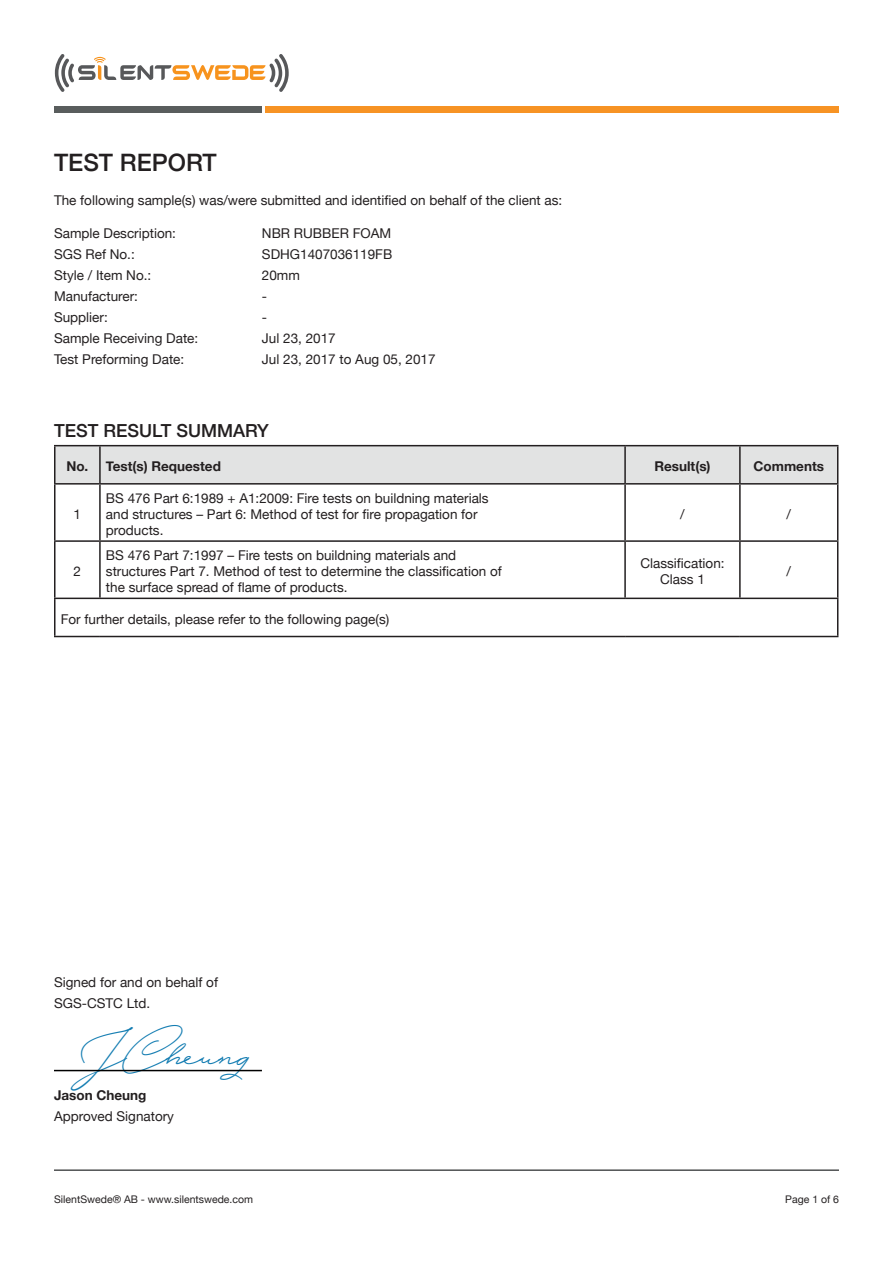
<style>
.page{position:relative;width:893px;height:1263px;background:#fff}
.page>*{position:absolute;margin:0;border:0;box-sizing:border-box;transform-origin:0 0}
.t1{font:40.5px "Hijrnotes PERSONALUSEONLY";color:#147db2}
.t2{font:500 24px "Helvetica Neue";color:#231f20}
.t3{font:500 18px "Helvetica Neue";color:#231f20}
.t4{font:13.5px/16.2px "Helvetica Neue";color:#231f20;text-align:center}
.t5{font:700 13.5px "Helvetica Neue";color:#231f20}
.t6{font:10.5px "Helvetica Neue";color:#231f20}
</style>
<div class="page">
<svg style="left:55px;top:54px;width:234px;height:38px"></svg>
<div style="left:54px;top:106px;width:208px;height:7px;background:#595d5d"></div>
<div style="left:266px;top:106px;width:573px;height:7px;background:#f79324"></div>
<hr style="left:54px;top:1169px;width:785px;height:2px;background:#4f5152">
<div style="left:56px;top:446px;width:781px;height:37px;background:#e2e3e3"></div>
<hr style="left:54px;top:445px;width:46px;height:1px;background:#231f20">
<hr style="left:54px;top:446px;width:2px;height:37px;background:#231f20">
<hr style="left:100px;top:445px;width:525px;height:1px;background:#231f20">
<hr style="left:99px;top:446px;width:2px;height:37px;background:#231f20">
<hr style="left:625px;top:445px;width:115px;height:1px;background:#231f20">
<hr style="left:624px;top:446px;width:2px;height:37px;background:#231f20">
<hr style="left:740px;top:445px;width:98px;height:1px;background:#231f20">
<hr style="left:739px;top:446px;width:2px;height:37px;background:#231f20">
<hr style="left:837px;top:446px;width:1px;height:37px;background:#231f20">
<hr style="left:54px;top:483px;width:46px;height:2px;background:#231f20">
<hr style="left:54px;top:485px;width:2px;height:55px;background:#231f20">
<hr style="left:100px;top:483px;width:525px;height:2px;background:#231f20">
<hr style="left:99px;top:485px;width:2px;height:55px;background:#231f20">
<hr style="left:625px;top:483px;width:115px;height:2px;background:#231f20">
<hr style="left:624px;top:485px;width:2px;height:55px;background:#231f20">
<hr style="left:740px;top:483px;width:98px;height:2px;background:#231f20">
<hr style="left:739px;top:485px;width:2px;height:55px;background:#231f20">
<hr style="left:837px;top:485px;width:1px;height:55px;background:#231f20">
<hr style="left:54px;top:540px;width:46px;height:2px;background:#231f20">
<hr style="left:54px;top:542px;width:2px;height:56px;background:#231f20">
<hr style="left:100px;top:540px;width:525px;height:2px;background:#231f20">
<hr style="left:99px;top:542px;width:2px;height:56px;background:#231f20">
<hr style="left:625px;top:540px;width:115px;height:2px;background:#231f20">
<hr style="left:624px;top:542px;width:2px;height:56px;background:#231f20">
<hr style="left:740px;top:540px;width:98px;height:2px;background:#231f20">
<hr style="left:739px;top:542px;width:2px;height:56px;background:#231f20">
<hr style="left:837px;top:542px;width:1px;height:56px;background:#231f20">
<hr style="left:54px;top:598px;width:46px;height:1px;background:#231f20">
<hr style="left:54px;top:599px;width:2px;height:37px;background:#231f20">
<hr style="left:100px;top:598px;width:525px;height:1px;background:#231f20">
<hr style="left:625px;top:598px;width:115px;height:1px;background:#231f20">
<hr style="left:740px;top:598px;width:98px;height:1px;background:#231f20">
<hr style="left:837px;top:599px;width:1px;height:37px;background:#231f20">
<hr style="left:54px;top:636px;width:46px;height:1px;background:#231f20">
<hr style="left:100px;top:636px;width:525px;height:1px;background:#231f20">
<hr style="left:625px;top:636px;width:115px;height:1px;background:#231f20">
<hr style="left:740px;top:636px;width:98px;height:1px;background:#231f20">
<hr style="left:54px;top:1070px;width:208px;height:1px;background:#000">
<p class="t2" style="left:54px;top:143px;width:164px">TEST REPORT</p>
<p class="t4" style="left:54px;top:193px;width:510px">The following sample(s) was/were submitted and identified on behalf of the client as:</p>
<p class="t4" style="left:54px;top:226px;width:124px">Sample Description:</p>
<p class="t4" style="left:54px;top:247px;width:82px">SGS Ref No.:</p>
<p class="t4" style="left:54px;top:268px;width:99px">Style / Item No.:</p>
<p class="t4" style="left:54px;top:289px;width:86px">Manufacturer:</p>
<p class="t4" style="left:54px;top:310px;width:55px">Supplier:</p>
<p class="t4" style="left:54px;top:331px;width:146px">Sample Receiving Date:</p>
<p class="t4" style="left:54px;top:352px;width:132px">Test Preforming Date:</p>
<p class="t4" style="left:262px;top:226px;width:131px">NBR RUBBER FOAM</p>
<p class="t4" style="left:262px;top:247px;width:132px">SDHG1407036119FB</p>
<p class="t4" style="left:262px;top:268px;width:40px">20mm</p>
<p class="t4" style="left:262px;top:289px;width:7px">-</p>
<p class="t4" style="left:262px;top:310px;width:7px">-</p>
<p class="t4" style="left:262px;top:331px;width:75px">Jul 23, 2017</p>
<p class="t4" style="left:262px;top:352px;width:175px">Jul 23, 2017 to Aug 05, 2017</p>
<p class="t3" style="left:54px;top:416px;width:216px">TEST RESULT SUMMARY</p>
<p class="t5" style="left:66px;top:456px;width:24px">No.</p>
<p class="t5" style="left:106px;top:456px;width:116px">Test(s) Requested</p>
<p class="t5" style="left:654px;top:456px;width:58px">Result(s)</p>
<p class="t5" style="left:754px;top:456px;width:72px">Comments</p>
<p class="t4" style="left:74px;top:507px;width:9px">1</p>
<p class="t4" style="left:106px;top:491px;width:384px">BS 476 Part 6:1989 + A1:2009: Fire tests on buildning materials</p>
<p class="t4" style="left:106px;top:507px;width:373px">and structures – Part 6: Method of test for fire propagation for</p>
<p class="t4" style="left:106px;top:523px;width:59px">products.</p>
<p class="t4" style="left:680px;top:507px;width:6px">/</p>
<p class="t4" style="left:787px;top:507px;width:6px">/</p>
<p class="t4" style="left:74px;top:564px;width:9px">2</p>
<p class="t4" style="left:106px;top:548px;width:352px">BS 476 Part 7:1997 – Fire tests on buildning materials and</p>
<p class="t4" style="left:106px;top:564px;width:397px">structures Part 7. Method of test to determine the classification of</p>
<p class="t4" style="left:106px;top:580px;width:243px">the surface spread of flame of products.</p>
<p class="t4" style="left:61px;top:612px;width:330px">For further details, please refer to the following page(s)</p>
<p class="t4" style="left:640px;top:556px;width:86px">Classification:<br>Class 1</p>
<p class="t4" style="left:787px;top:564px;width:6px">/</p>
<p class="t4" style="left:54px;top:974px;width:166px">Signed for and on behalf of</p>
<p class="t4" style="left:54px;top:995px;width:98px">SGS-CSTC Ltd.</p>
<p class="t1" style="left:64px;top:1042px;width:185px">JCheung</p>
<p class="t5" style="left:54px;top:1084px;width:94px">Jason Cheung</p>
<p class="t4" style="left:54px;top:1108px;width:122px">Approved Signatory</p>
<p class="t6" style="left:54px;top:1191px;width:200px">SilentSwede® AB - www.silentswede.com</p>
<p class="t6" style="left:785px;top:1191px;width:55px">Page 1 of 6</p>
</div>
